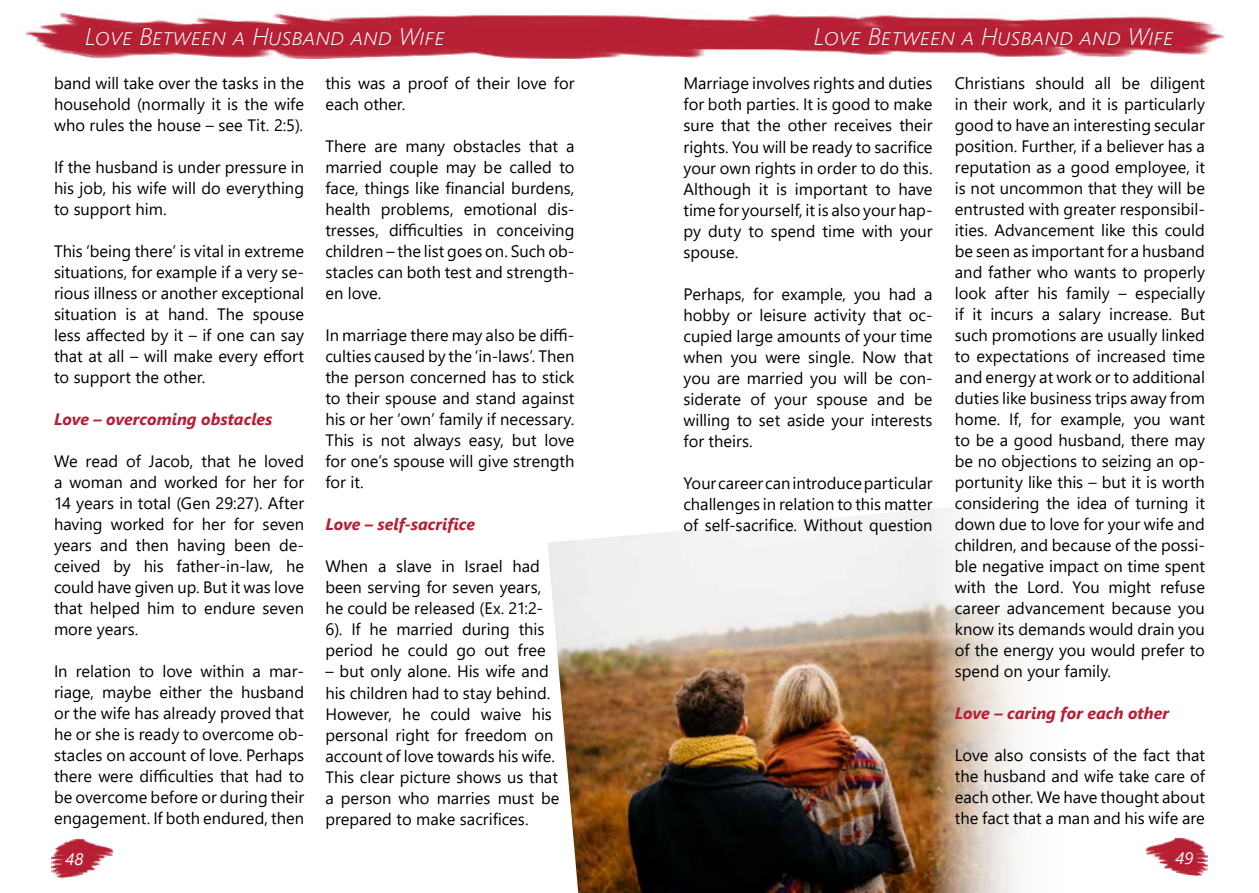
<style>
.page{position:relative;width:1259px;height:893px;background:#fff}
.page>*{position:absolute;margin:0;border:0;box-sizing:border-box;transform-origin:0 0}
.t1{font:italic 300 24px "Segoe UI";color:#fff}
.t2{font:16.5px/21px "Segoe UI";color:#000;text-align:justify}
.t3{font:italic 700 16.5px "Segoe UI";color:#b61f34}
.t4{font:italic 16.5px "Segoe UI";color:#fff}
</style>
<div class="page">
<img style="left:51px;top:839px;width:63px;height:38px">
<img style="left:1145px;top:838px;width:63px;height:38px">
<img style="left:25px;top:12px;width:1200px;height:46px">
<img style="left:548px;top:511px;width:366px;height:382px">
<svg style="left:914px;top:508px;width:106px;height:385px"></svg>
<h1 class="t1" style="left:85px;top:14px;width:361px">Love Between a Husband and Wife</h1>
<h1 class="t1" style="left:814px;top:14px;width:361px">Love Between a Husband and Wife</h1>
<p class="t2" style="left:54px;top:71px;width:252px">band will take over the tasks in the household (normally it is the wife who rules the house – see Tit. 2:5).</p>
<p class="t2" style="left:54px;top:155px;width:252px">If the husband is under pressure in his job, his wife will do everything to support him.</p>
<p class="t2" style="left:54px;top:239px;width:252px">This ʻbeing thereʼ is vital in extreme situations, for example if a very se&shy;rious illness or another exceptional situation is at hand. The spouse less affected by it – if one can say that at all – will make every effort to support the other.</p>
<p class="t3" style="left:54px;top:404px;width:220px">Love – overcoming obstacles</p>
<p class="t2" style="left:54px;top:449px;width:252px">We read of Jacob, that he loved a woman and worked for her for 14 years in total (Gen 29:27). After having worked for her for seven years and then having been de&shy;ceived by his father-in-law, he could have given up. But it was love that helped him to endure seven more years.</p>
<p class="t2" style="left:54px;top:660px;width:252px">In relation to love within a mar&shy;riage, maybe either the husband or the wife has already proved that he or she is ready to overcome ob&shy;stacles on account of love. Perhaps there were difficulties that had to be overcome before or during their engagement. If both endured, then</p>
<p class="t2" style="left:325px;top:72px;width:250px">this was a proof of their love for each other.</p>
<p class="t2" style="left:325px;top:135px;width:251px">There are many obstacles that a married couple may be called to face, things like financial burdens, health problems, emotional dis&shy;tresses, difficulties in conceiving children – the list goes on. Such ob&shy;stacles can both test and strength&shy;en love.</p>
<p class="t2" style="left:325px;top:324px;width:251px">In marriage there may also be diffi&shy;culties caused by the ‘in-laws’. Then the person concerned has to stick to their spouse and stand against his or her ‘own’ family if necessary.<br>This is not always easy, but love for one’s spouse will give strength for it.</p>
<p class="t3" style="left:325px;top:509px;width:151px">Love – self-sacrifice</p>
<p class="t2" style="left:325px;top:555px;width:222px;text-align:left">When a slave in Israel had been serving for seven years, he could be released (Ex. 21:2-<br>6). If he married during this period he could go out free</p>
<p class="t2" style="left:325px;top:660px;width:236px;text-align:left">– but only alone. His wife and his children had to stay behind.<br>However, he could waive his personal right for freedom on account of love towards his wife.<br>This clear picture shows us that a person who marries must be prepared to make sacrifices.</p>
<p class="t2" style="left:955px;top:71px;width:252px">Christians should all be diligent in their work, and it is particularly good to have an interesting secular position. Further, if a believer has a reputation as a good employee, it is not uncommon that they will be entrusted with greater responsibil&shy;ities. Advancement like this could be seen as important for a husband and father who wants to properly look after his family – especially if it incurs a salary increase. But such promotions are usually linked to expectations of increased time and energy at work or to additional duties like business trips away from home. If, for example, you want to be a good husband, there may be no objections to seizing an op&shy;portunity like this – but it is worth considering the idea of turning it down due to love for your wife and children, and because of the possi&shy;ble negative impact on time spent with the Lord. You might refuse career advancement because you know its demands would drain you of the energy you would prefer to spend on your family.</p>
<p class="t3" style="left:955px;top:698px;width:216px">Love – caring for each other</p>
<p class="t2" style="left:955px;top:744px;width:252px">Love also consists of the fact that the husband and wife take care of each other. We have thought about the fact that a man and his wife are</p>
<p class="t2" style="left:683px;top:72px;width:251px">Marriage involves rights and duties for both parties. It is good to make sure that the other receives their rights. You will be ready to sacrifice your own rights in order to do this.<br>Although it is important to have time for yourself, it is also your hap&shy;py duty to spend time with your spouse.</p>
<p class="t2" style="left:683px;top:282px;width:251px">Perhaps, for example, you had a hobby or leisure activity that oc&shy;cupied large amounts of your time when you were single. Now that you are married you will be con&shy;siderate of your spouse and be willing to set aside your interests for theirs.</p>
<p class="t2" style="left:683px;top:471px;width:251px">Your career can introduce particular challenges in relation to this matter of self-sacrifice. Without question</p>
<p class="t4" style="left:66px;top:843px;width:19px">48</p>
<p class="t4" style="left:1175px;top:842px;width:19px">49</p>
</div>
